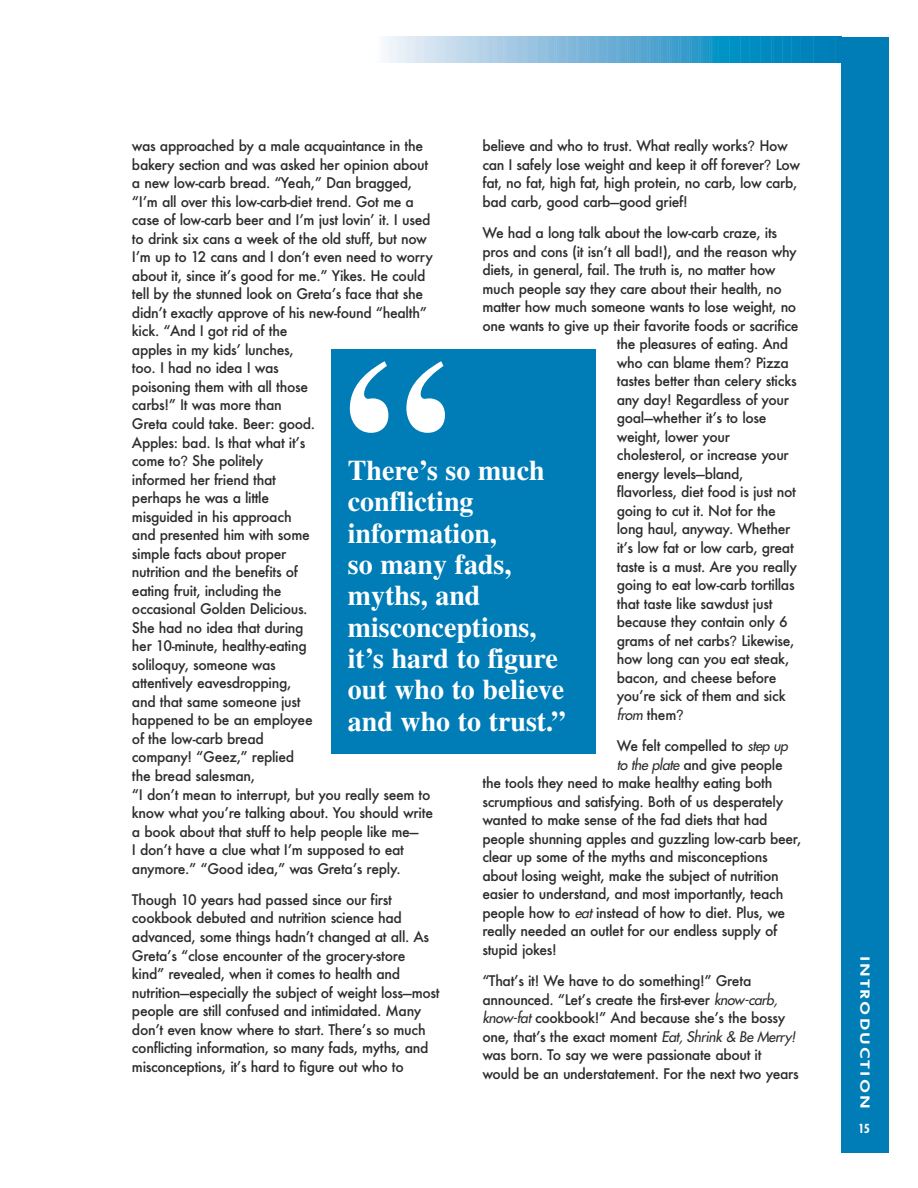
<style>
.page{position:relative;width:918px;height:1188px;background:#fff}
.page>*{position:absolute;margin:0;border:0;box-sizing:border-box;transform-origin:0 0}
.t1{font:700 213.75px "Times";color:#fff}
.t2{font:700 28.5px/31.3px "Times";color:#fff}
.t3{font:500 14.25px/18.5px "Futura";letter-spacing:-.025em;color:#2e2c2d}
.t4{font:italic 14.25px "Futura";color:#2e2c2d}
.t5{font:800 12.9px "Futura BT";letter-spacing:.12em;color:#fff;scale:1.28 1}
.t6{font:700 condensed 12.9px "Futura BT";color:#fff}
.s1{font-family:"Helvetica";font-weight:400}
.s2{font-weight:500;font-style:normal}
.s3{font-family:"Helvetica";font-style:normal}
.s4{font-weight:400;font-style:italic}
</style>
<div class="page">
<svg style="left:384px;top:37px;width:457px;height:25px;background:#66b1d6"></svg>
<div style="left:841px;top:37px;width:48px;height:1116px;background:#007db6"></div>
<div style="left:331px;top:349px;width:264px;height:405px;background:#007db6"></div>
<p class="t3" style="left:482px;top:138px;width:319px">believe and who to trust. What really works<span class="s1">?</span> How can I safely lose weight and keep it off forever<span class="s1">?</span> Low fat, no fat, high fat, high protein, no carb, low carb, bad carb, good carb—good grief!</p>
<p class="t3" style="left:482px;top:225px;width:296px">We had a long talk about the low-carb craze, its</p>
<p class="t3" style="left:482px;top:243px;width:316px">pros and cons (it isn’t all bad!), and the reason why</p>
<p class="t3" style="left:482px;top:262px;width:295px">diets, in general, fail. The truth is, no matter how</p>
<p class="t3" style="left:482px;top:280px;width:301px">much people say they care about their health, no</p>
<p class="t3" style="left:482px;top:299px;width:315px">matter how much someone wants to lose weight, no</p>
<p class="t3" style="left:482px;top:317px;width:318px">one wants to give up their favorite foods or sacrifice</p>
<p class="t3" style="left:617px;top:336px;width:173px">the pleasures of eating. And</p>
<p class="t3" style="left:617px;top:355px;width:174px">who can blame them<span class="s1">?</span> Pizza</p>
<p class="t3" style="left:617px;top:373px;width:181px">tastes better than celery sticks</p>
<p class="t3" style="left:617px;top:392px;width:174px">any day! Regardless of your</p>
<p class="t3" style="left:617px;top:410px;width:151px">goal—whether it’s to lose</p>
<p class="t3" style="left:617px;top:429px;width:115px">weight, lower your</p>
<p class="t3" style="left:617px;top:447px;width:174px">cholesterol, or increase your</p>
<p class="t3" style="left:617px;top:466px;width:128px">energy levels—bland,</p>
<p class="t3" style="left:617px;top:484px;width:181px">flavorless, diet food is just not</p>
<p class="t3" style="left:617px;top:503px;width:160px">going to cut it. Not for the</p>
<p class="t3" style="left:617px;top:521px;width:175px">long haul, anyway. Whether</p>
<p class="t3" style="left:617px;top:540px;width:179px">it’s low fat or low carb, great</p>
<p class="t3" style="left:617px;top:558px;width:182px">taste is a must. Are you really</p>
<p class="t3" style="left:617px;top:577px;width:179px">going to eat low-carb tortillas</p>
<p class="t3" style="left:617px;top:595px;width:157px">that taste like sawdust just</p>
<p class="t3" style="left:617px;top:614px;width:172px">because they contain only 6</p>
<p class="t3" style="left:617px;top:632px;width:179px">grams of net carbs<span class="s1">?</span> Likewise,</p>
<p class="t3" style="left:617px;top:651px;width:174px">how long can you eat steak,</p>
<p class="t3" style="left:617px;top:669px;width:161px">bacon, and cheese before</p>
<p class="t3" style="left:617px;top:688px;width:170px">you’re sick of them and sick</p>
<p class="t4" style="left:617px;top:707px;width:69px">from <span class="s2">them</span><span class="s3">?</span></p>
<p class="t3" style="left:617px;top:738px;width:173px">We felt compelled to <span class="s4">step up</span></p>
<p class="t3" style="left:617px;top:756px;width:168px"><span class="s4">to the plate</span> and give people</p>
<p class="t3" style="left:482px;top:775px;width:292px">the tools they need to make healthy eating both</p>
<p class="t3" style="left:482px;top:793px;width:303px">scrumptious and satisfying. Both of us desperately</p>
<p class="t3" style="left:482px;top:812px;width:287px">wanted to make sense of the fad diets that had</p>
<p class="t3" style="left:482px;top:830px;width:321px">people shunning apples and guzzling low-carb beer,</p>
<p class="t3" style="left:482px;top:849px;width:287px">clear up some of the myths and misconceptions</p>
<p class="t3" style="left:482px;top:867px;width:298px">about losing weight, make the subject of nutrition</p>
<p class="t3" style="left:482px;top:886px;width:303px">easier to understand, and most importantly, teach</p>
<p class="t3" style="left:482px;top:905px;width:304px">people how to <span class="s4">eat</span> instead of how to diet. Plus, we</p>
<p class="t3" style="left:482px;top:923px;width:297px">really needed an outlet for our endless supply of</p>
<p class="t3" style="left:482px;top:942px;width:76px">stupid jokes!</p>
<p class="t3" style="left:482px;top:973px;width:318px">“That’s it! We have to do something!” Greta announced. “Let’s create the first-ever <span class="s4">know-carb, know-fat</span> cookbook!” And because she’s the bossy one, that’s the exact moment <span class="s4">Eat, Shrink &amp; Be Merry! </span>was born. To say we were passionate about it would be an understatement. For the next two years</p>
<p class="t3" style="left:132px;top:138px;width:303px">was approached by a male acquaintance in the bakery section and was asked her opinion about a new low-carb bread. “Yeah,” Dan bragged, “I’m all over this low-carb-diet trend. Got me a case of low-carb beer and I’m just lovin’ it. I used to drink six cans a week of the old stuff, but now I’m up to 12 cans and I don’t even need to worry about it, since it’s good for me.” Yikes. He could tell by the stunned look on Greta’s face that she didn’t exactly approve of his new-found “health” kick. “And I got rid of the<br>apples in my kids’ lunches,<br>too. I had no idea I was<br>poisoning them with all those<br>carbs!” It was more than<br>Greta could take. Beer: good.<br>Apples: bad. Is that what it’s<br>come to<span class="s1">?</span> She politely<br>informed her friend that<br>perhaps he was a little<br>misguided in his approach<br>and presented him with some<br>simple facts about proper<br>nutrition and the benefits of<br>eating fruit, including the<br>occasional Golden Delicious.<br>She had no idea that during<br>her 10-minute, healthy-eating<br>soliloquy, someone was<br>attentively eavesdropping,<br>and that same someone just<br>happened to be an employee<br>of the low-carb bread<br>company! “Geez,” replied<br>the bread salesman,<br>“I don’t mean to interrupt, but you really seem to know what you’re talking about. You should write a book about that stuff to help people like me—<br>I don’t have a clue what I’m supposed to eat anymore.” “Good idea,” was Greta’s reply.</p>
<p class="t3" style="left:132px;top:892px;width:309px">Though 10 years had passed since our first cookbook debuted and nutrition science had advanced, some things hadn’t changed at all. As Greta’s “close encounter of the grocery-store kind” revealed, when it comes to health and nutrition—especially the subject of weight loss—most people are still confused and intimidated. Many don’t even know where to start. There’s so much conflicting information, so many fads, myths, and misconceptions, it’s hard to figure out who to</p>
<h1 class="t1" style="left:343px;top:360px;width:106px">“</h1>
<h2 class="t2" style="left:348px;top:457px;width:219px">There’s so much conflicting information,<br>so many fads, myths, and misconceptions, it’s hard to figure out who to believe and who to trust.”</h2>
<p class="t5" style="left:870px;top:956px;width:121px;rotate:90deg">INTRODUCTION</p>
<p class="t6" style="left:859px;top:1123px;width:13px">15</p>
</div>
